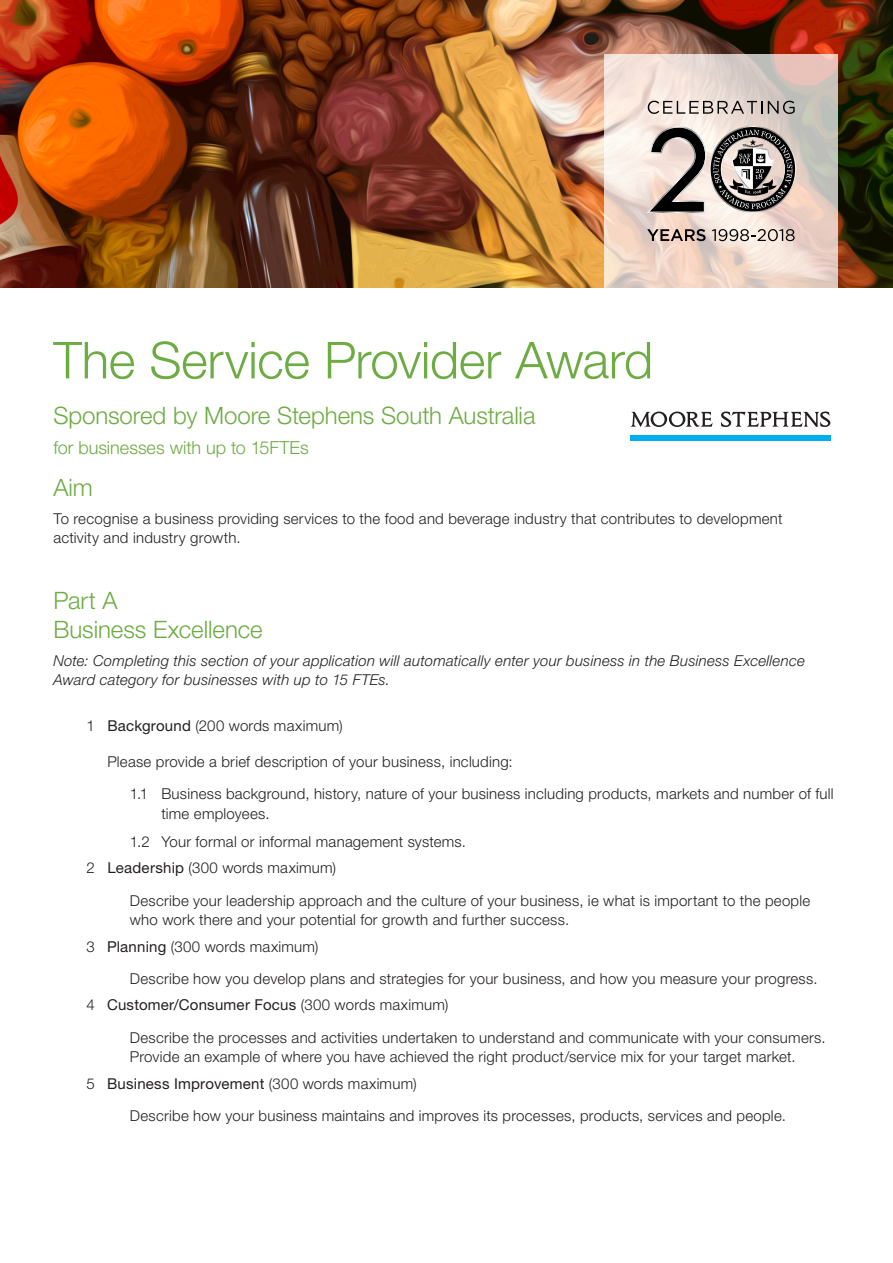
<style>
.page{position:relative;width:893px;height:1263px;background:#fff}
.page>*{position:absolute;margin:0;border:0;box-sizing:border-box;transform-origin:0 0}
.Application_Heading{font:300 51px "Helvetica Neue LT Pro";letter-spacing:-.01em;color:#6dac43}
.Heading_3_Green{font:300 24px/28.8px "Helvetica Neue LT Pro";letter-spacing:-.005em;color:#6dac43}
.Heading_2_Green{font:300 24px "Helvetica Neue LT Pro";color:#6dac43}
.Heading_4_Green{font:300 18px "Helvetica Neue LT Pro";color:#6dac43}
.body_indented{font:300 15px/19.5px "Helvetica Neue LT Pro";letter-spacing:.015em;color:#231f20}
.body_text{font:italic 300 15px/19.5px "Helvetica Neue LT Pro";letter-spacing:.015em;color:#231f20}
.body_text-2{font:300 15px/19.5px "Helvetica Neue LT Pro";letter-spacing:.015em;color:#231f20}
.t1{font:15px "Helvetica Neue LT Pro";letter-spacing:.015em;color:#231f20}
.s1{font-weight:400}
.s2{font-weight:300}
</style>
<div class="page">
<img style="left:0;top:0;width:893px;height:287px">
<svg style="left:604px;top:54px;width:234px;height:234px;background:#e7d6cc"></svg>
<svg style="left:647px;top:126px;width:149px;height:87px;background:#988f8b"></svg>
<svg style="left:648px;top:101px;width:147px;height:13px;background:#aea49f"></svg>
<svg style="left:647px;top:229px;width:58px;height:12px"></svg>
<svg style="left:712px;top:229px;width:83px;height:12px"></svg>
<div style="left:631px;top:435px;width:200px;height:5px;background:#00aeef"></div>
<svg style="left:630px;top:412px;width:83px;height:15px"></svg>
<svg style="left:721px;top:411px;width:109px;height:16px"></svg>
<p class="Application_Heading" style="left:53px;top:329px;width:601px">The Service Provider Award</p>
<p class="Heading_3_Green" style="left:53px;top:401px;width:484px">Sponsored by Moore Stephens South Australia</p>
<p class="Heading_4_Green" style="left:53px;top:437px;width:257px">for businesses with up to 15FTEs</p>
<p class="Heading_2_Green" style="left:53px;top:473px;width:41px">Aim</p>
<p class="body_text-2" style="left:53px;top:508px;width:731px">To recognise a business providing services to the food and beverage industry that contributes to development activity and industry growth.</p>
<p class="Heading_3_Green" style="left:53px;top:585px;width:211px">Part A<br>Business Excellence</p>
<p class="body_text" style="left:53px;top:650px;width:753px">Note: Completing this section of your application will automatically enter your business in the Business Excellence<br>Award category for businesses with up to 15 FTEs.</p>
<p class="body_indented" style="left:86px;top:716px;width:258px">1 <span class="s1">Background</span> (200 words maximum)</p>
<p class="body_indented" style="left:107px;top:752px;width:407px">Please provide a brief description of your business, including:</p>
<p class="body_indented" style="left:161px;top:784px;width:674px;text-indent:-31px">1.1 Business background, history, nature of your business including products, markets and number of full time employees.</p>
<p class="body_indented" style="left:130px;top:831px;width:338px">1.2 Your formal or informal management systems.</p>
<p class="body_indented" style="left:86px;top:858px;width:251px">2 <span class="s1">Leadership</span> (300 words maximum)</p>
<p class="body_indented" style="left:130px;top:890px;width:682px">Describe your leadership approach and the culture of your business, ie what is important to the people who work there and your potential for growth and further success.</p>
<p class="body_indented" style="left:86px;top:936px;width:234px">3 <span class="s1">Planning</span> (300 words maximum)</p>
<p class="body_indented" style="left:130px;top:968px;width:689px">Describe how you develop plans and strategies for your business, and how you measure your progress.</p>
<p class="t1" style="left:86px;top:996px;width:364px"><span class="s2">4</span> Customer/Consumer Focus <span class="s2">(300 words maximum)</span></p>
<p class="body_indented" style="left:130px;top:1027px;width:697px">Describe the processes and activities undertaken to understand and communicate with your consumers.<br>Provide an example of where you have achieved the right product/service mix for your target market.</p>
<p class="t1" style="left:86px;top:1074px;width:332px"><span class="s2">5</span> Business Improvement <span class="s2">(300 words maximum)</span></p>
<p class="body_indented" style="left:130px;top:1105px;width:657px">Describe how your business maintains and improves its processes, products, services and people.</p>
</div>
